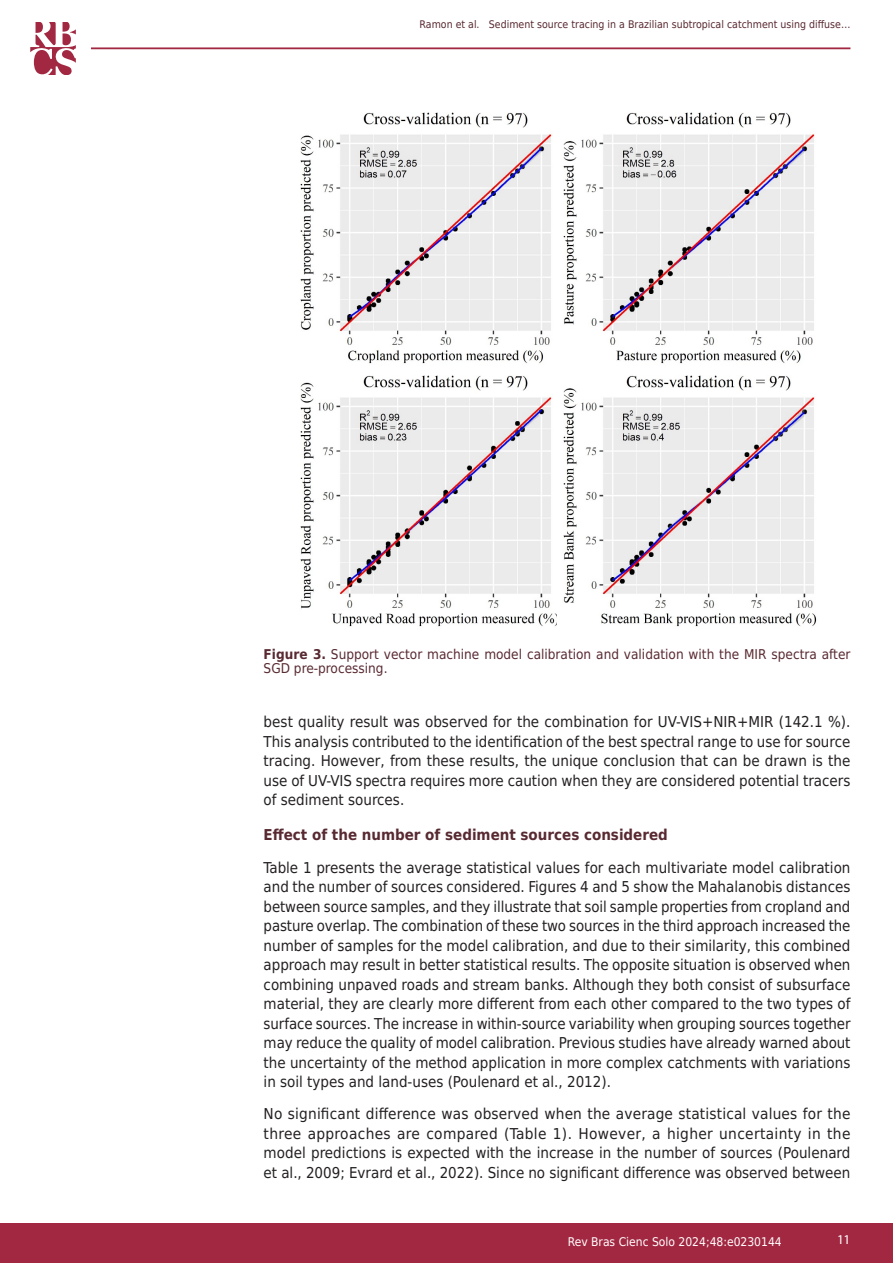
<style>
.page{position:relative;width:893px;height:1263px;background:#fff}
.page>*{position:absolute;margin:0;border:0;box-sizing:border-box;transform-origin:0 0}
.Texto__EN{font:15px/19.5px "DejaVu Sans Condensed";color:#231f20;text-align:justify}
.Subtítulo_2{font:700 15px "DejaVu Sans Condensed";color:#582931}
.Tabela_Figura_Título{font:13.5px/14.2px "DejaVu Sans Condensed";color:#582931}
.t1{font:13.5px "Myriad Pro";color:#fff}
.t2{font:12px "DejaVu Sans Condensed";color:#fff}
.t3{font:10.5px "DejaVu Sans Condensed";color:#582931}
.s1{font-weight:700}
</style>
<div class="page">
<div style="left:0;top:1223px;width:893px;height:40px;background:#a22842"></div>
<hr style="left:91px;top:47px;width:759px;height:2px;background:#a22842">
<svg style="left:30px;top:22px;width:46px;height:52px"></svg>
<img style="left:300px;top:112px;width:517px;height:515px">
<p class="t3" style="left:420px;top:15px;width:432px">Ramon et al. Sediment source tracing in a Brazilian subtropical catchment using diffuse…</p>
<p class="Tabela_Figura_Título" style="left:264px;top:647px;width:588px"><span class="s1">Figure 3.</span> Support vector machine model calibration and validation with the MIR spectra after<br>SGD pre-processing.</p>
<p class="Texto__EN" style="left:264px;top:712px;width:588px">best quality result was observed for the combination for UV-VIS+NIR+MIR (142.1 %).<br>This analysis contributed to the identification of the best spectral range to use for source tracing. However, from these results, the unique conclusion that can be drawn is the use of UV-VIS spectra requires more caution when they are considered potential tracers of sediment sources.</p>
<p class="Subtítulo_2" style="left:264px;top:823px;width:406px">Effect of the number of sediment sources considered</p>
<p class="Texto__EN" style="left:264px;top:857px;width:588px">Table 1 presents the average statistical values for each multivariate model calibration and the number of sources considered. Figures 4 and 5 show the Mahalanobis distances between source samples, and they illustrate that soil sample properties from cropland and pasture overlap. The combination of these two sources in the third approach increased the number of samples for the model calibration, and due to their similarity, this combined approach may result in better statistical results. The opposite situation is observed when combining unpaved roads and stream banks. Although they both consist of subsurface material, they are clearly more different from each other compared to the two types of surface sources. The increase in within-source variability when grouping sources together may reduce the quality of model calibration. Previous studies have already warned about the uncertainty of the method application in more complex catchments with variations in soil types and land-uses (Poulenard et al., 2012).</p>
<p class="Texto__EN" style="left:264px;top:1104px;width:588px">No significant difference was observed when the average statistical values for the three approaches are compared (Table 1). However, a higher uncertainty in the model predictions is expected with the increase in the number of sources (Poulenard et al., 2009; Evrard et al., 2022). Since no significant difference was observed between</p>
<p class="t2" style="left:568px;top:1231px;width:215px">Rev Bras Cienc Solo 2024;48:e0230144</p>
<p class="t1" style="left:837px;top:1231px;width:15px">11</p>
</div>
